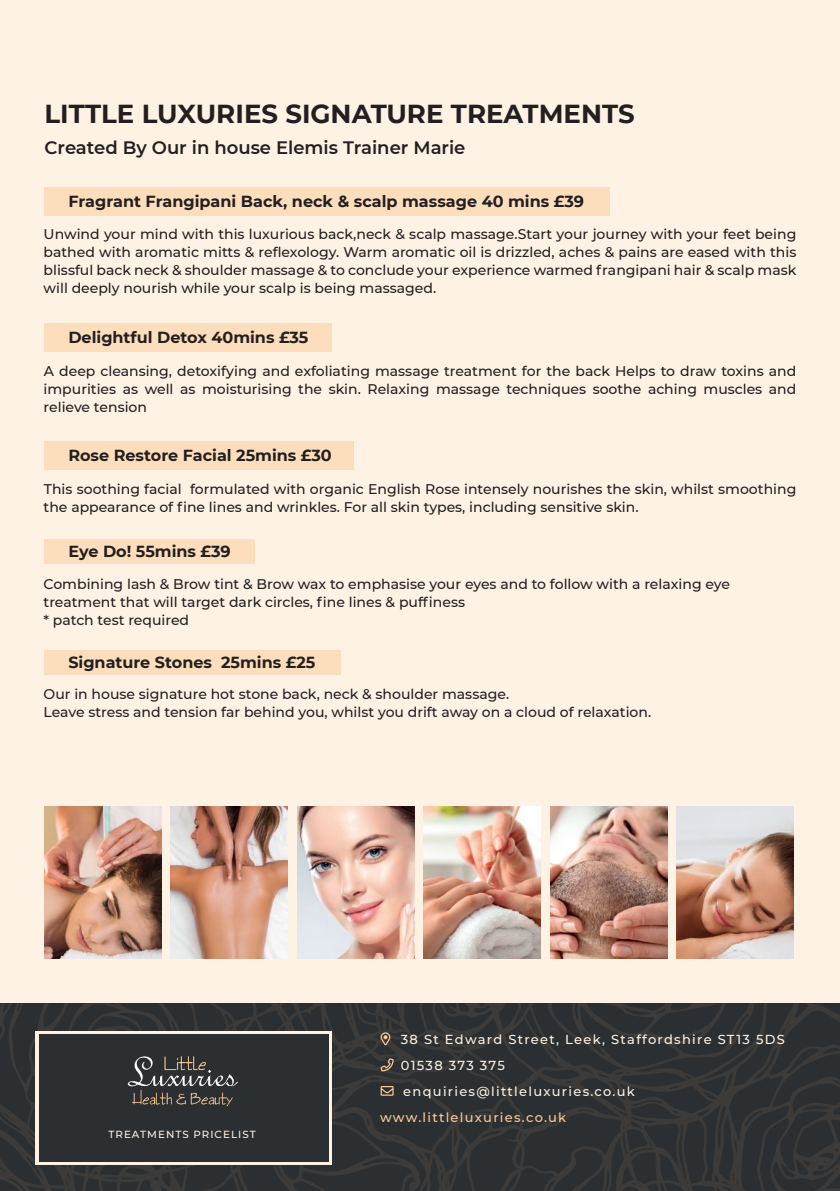
<style>
.page{position:relative;width:840px;height:1191px;background:#fff}
.page>*{position:absolute;margin:0;border:0;box-sizing:border-box;transform-origin:0 0}
.t1{font:700 26px "Montserrat";color:#231f20}
.t2{font:600 18px "Montserrat";color:#231f20}
.t3{font:700 16px "Montserrat";color:#231f20}
.t4{font:500 14px/18px "Montserrat";color:#231f20}
.t5{font:500 13px/26px "Montserrat";letter-spacing:.1em;color:#fef2e5}
.t6{font:500 13px "Montserrat";letter-spacing:.1em;color:#facb98}
.t7{font:500 10.2px "Montserrat";letter-spacing:.1em;color:#fef2e5}
</style>
<div class="page">
<svg style="left:569px;top:1002px;width:270px;height:102px;background:#323435"></svg>
<svg style="left:779px;top:1104px;width:60px;height:87px;background:#313333"></svg>
<svg style="left:569px;top:1063px;width:210px;height:128px;background:#313233"></svg>
<div style="left:0;top:0;width:839px;height:1002px;background:#fef2e5"></div>
<svg style="left:0;top:1002px;width:569px;height:189px;background:#373839"></svg>
<div style="left:44px;top:187px;width:565px;height:29px;background:#fcdebd"></div>
<div style="left:44px;top:441px;width:310px;height:29px;background:#fcdebd"></div>
<div style="left:44px;top:323px;width:288px;height:29px;background:#fcdebd"></div>
<div style="left:44px;top:539px;width:210px;height:25px;background:#fcdebd"></div>
<div style="left:44px;top:650px;width:296px;height:24px;background:#fcdebd"></div>
<img style="left:423px;top:806px;width:117px;height:152px">
<img style="left:297px;top:806px;width:117px;height:152px">
<img style="left:676px;top:806px;width:117px;height:152px">
<img style="left:44px;top:806px;width:117px;height:152px">
<img style="left:171px;top:806px;width:117px;height:152px">
<img style="left:550px;top:806px;width:116px;height:152px">
<h1 class="t1" style="left:44px;top:95px;width:591px">LITTLE LUXURIES SIGNATURE TREATMENTS</h1>
<p class="t2" style="left:44px;top:135px;width:422px">Created By Our in house Elemis Trainer Marie</p>
<p class="t3" style="left:68px;top:190px;width:517px">Fragrant Frangipani Back, neck &amp; scalp massage 40 mins £39</p>
<p class="t4" style="left:44px;top:225px;width:753px;text-align:justify">Unwind your mind with this luxurious back,neck &amp; scalp massage.Start your journey with your feet being bathed with aromatic mitts &amp; reflexology. Warm aromatic oil is drizzled, aches &amp; pains are eased with this blissful back neck &amp; shoulder massage &amp; to conclude your experience warmed frangipani hair &amp; scalp mask will deeply nourish while your scalp is being massaged.</p>
<p class="t3" style="left:68px;top:326px;width:241px">Delightful Detox 40mins £35</p>
<p class="t4" style="left:44px;top:362px;width:753px;text-align:justify">A deep cleansing, detoxifying and exfoliating massage treatment for the back Helps to draw toxins and impurities as well as moisturising the skin. Relaxing massage techniques soothe aching muscles and relieve tension</p>
<p class="t3" style="left:68px;top:443px;width:265px">Rose Restore Facial 25mins £30</p>
<p class="t4" style="left:44px;top:479px;width:753px">This soothing facial formulated with organic English Rose intensely nourishes the skin, whilst smoothing the appearance of fine lines and wrinkles. For all skin types, including sensitive skin.</p>
<p class="t3" style="left:68px;top:539px;width:164px">Eye Do! 55mins £39</p>
<p class="t4" style="left:44px;top:574px;width:687px">Combining lash &amp; Brow tint &amp; Brow wax to emphasise your eyes and to follow with a relaxing eye treatment that will target dark circles, fine lines &amp; puffiness<br>* patch test required</p>
<p class="t3" style="left:68px;top:651px;width:248px">Signature Stones 25mins £25</p>
<p class="t4" style="left:44px;top:685px;width:608px">Our in house signature hot stone back, neck &amp; shoulder massage.<br>Leave stress and tension far behind you, whilst you drift away on a cloud of relaxation.</p>
<p class="t7" style="left:108px;top:1127px;width:149px">TREATMENTS PRICELIST</p>
<p class="t5" style="left:400px;top:1025px;width:385px">38 St Edward Street, Leek, Staffordshire ST13 5DS<br>01538 373 375<br>enquiries@littleluxuries.co.uk</p>
<p class="t6" style="left:380px;top:1108px;width:188px">www.littleluxuries.co.uk</p>
</div>
